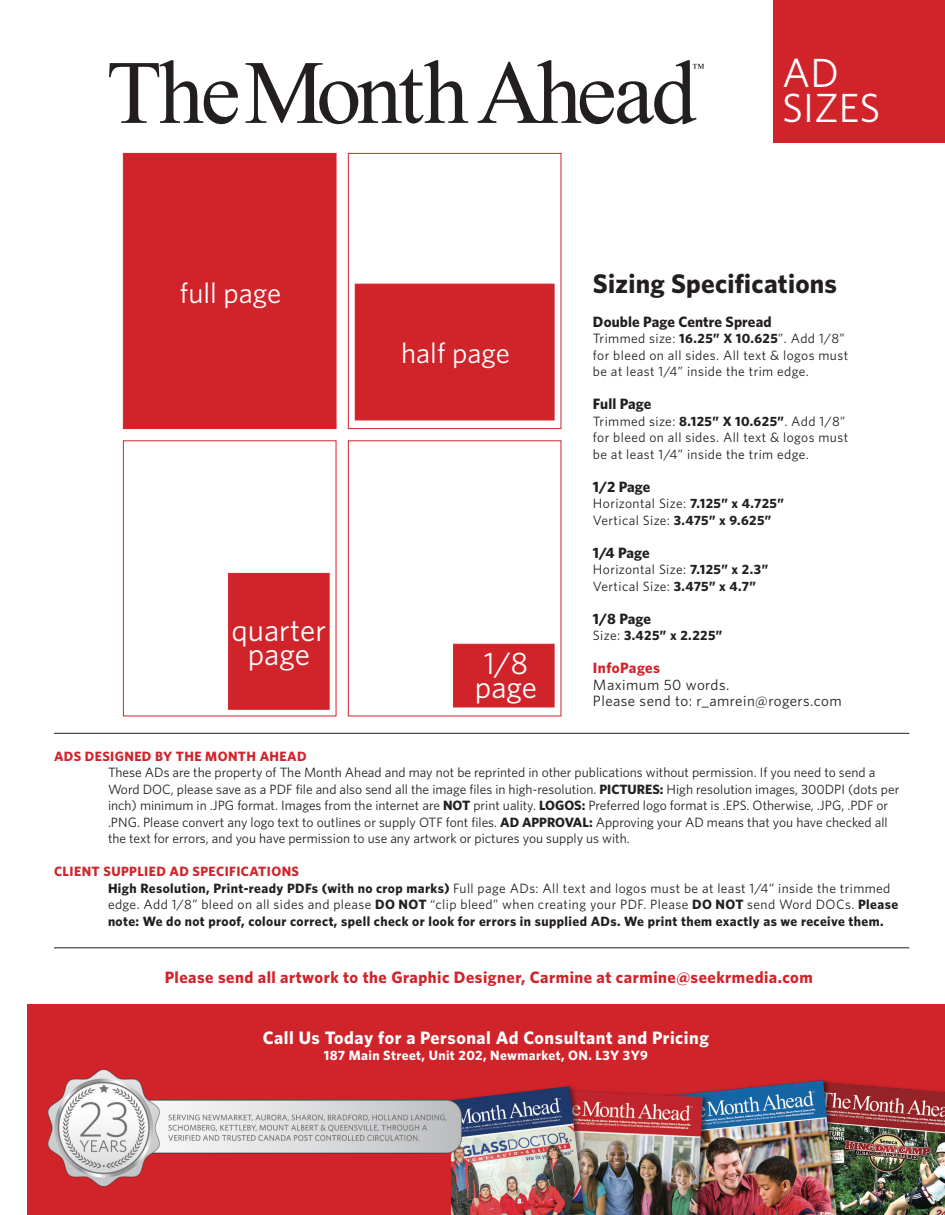
<style>
.page{position:relative;width:945px;height:1215px;background:#fff}
.page>*{position:absolute;margin:0;border:0;box-sizing:border-box;transform-origin:0 0}
.t1{font:40.8px/34.8px "Whitney";color:#fff}
.t2{font:31.05px/24.3px "Whitney";color:#fff;text-align:center}
.t3{font:28.8px "Whitney";color:#fff}
.t4{font:700 27px "Whitney";letter-spacing:.01em;color:#231f20}
.t5{font:700 18px "Whitney";letter-spacing:.03em;color:#fff}
.t6{font:700 16.5px "Whitney";letter-spacing:.03em;color:#d1232a}
.t7{font:15px/16.5px "Whitney";letter-spacing:.03em;color:#231f20}
.t8{font:700 15px "Whitney";letter-spacing:.01em;color:#231f20}
.t9{font:13.5px/16.5px "Whitney";color:#231f20}
.t10{font:700 13.5px/16.5px "Whitney";letter-spacing:.03em;color:#231f20}
.t11{font:13.5px/16.5px "Whitney";letter-spacing:.03em;color:#231f20}
.t12{font:700 13.5px "Whitney";letter-spacing:.03em;color:#d1232a}
.t13{font:700 13.5px "Whitney";letter-spacing:.03em;color:#fff}
.s1{font-weight:700}
.s2{font-weight:400}
.s3{font-weight:700;color:#d1232a}
</style>
<div class="page">
<div style="left:773px;top:0;width:172px;height:142px;background:#d1232a"></div>
<div style="left:27px;top:1005px;width:918px;height:210px;background:#d1232a"></div>
<svg style="left:109px;top:60px;width:129px;height:64px"></svg>
<svg style="left:246px;top:60px;width:222px;height:64px"></svg>
<svg style="left:478px;top:60px;width:226px;height:64px"></svg>
<div style="left:123px;top:153px;width:213px;height:276px;background:#d1232a"></div>
<div style="left:348px;top:153px;width:213px;height:276px;border:1px solid #d1232a"></div>
<div style="left:355px;top:284px;width:199px;height:136px;background:#d1232a;border:1px solid #d1232a"></div>
<div style="left:228px;top:573px;width:101px;height:137px;background:#d1232a;border:1px solid #d1232a"></div>
<div style="left:453px;top:644px;width:101px;height:63px;background:#d1232a;border:1px solid #d1232a"></div>
<hr style="left:54px;top:733px;width:855px;height:1px;background:#231f20">
<img style="left:451px;top:1079px;width:494px;height:136px">
<hr style="left:54px;top:948px;width:855px;height:1px;background:#231f20">
<img style="left:47px;top:1069px;width:441px;height:128px">
<p class="t3" style="left:180px;top:274px;width:103px">full page</p>
<p class="t2" style="left:231px;top:617px;width:96px">quarter page</p>
<p class="t1" style="left:782px;top:54px;width:100px">AD<br>SIZES</p>
<p class="t3" style="left:401px;top:334px;width:110px">half page</p>
<p class="t2" style="left:475px;top:650px;width:64px;text-align:left">1/8 page</p>
<p class="t4" style="left:593px;top:266px;width:246px">Sizing Specifications</p>
<p class="t8" style="left:593px;top:312px;width:180px">Double Page Centre Spread</p>
<p class="t11" style="left:593px;top:330px;width:257px">Trimmed size: <span class="s1">16.25” X 10.625</span>”. Add 1/8” for bleed on all sides. All text &amp; logos must be at least 1/4” inside the trim edge.</p>
<p class="t8" style="left:593px;top:394px;width:60px">Full Page</p>
<p class="t11" style="left:593px;top:413px;width:257px">Trimmed size: <span class="s1">8.125” X 10.625”</span>. Add 1/8” for bleed on all sides. All text &amp; logos must be at least 1/4” inside the trim edge.</p>
<p class="t8" style="left:593px;top:477px;width:59px">1/2 Page</p>
<p class="t11" style="left:593px;top:495px;width:193px">Horizontal Size: <span class="s1">7.125” x 4.725”<br></span>Vertical Size: <span class="s1">3.475” x 9.625”</span></p>
<p class="t8" style="left:593px;top:543px;width:58px">1/4 Page</p>
<p class="t11" style="left:593px;top:561px;width:177px">Horizontal Size: <span class="s1">7.125” x 2.3”<br></span>Vertical Size: <span class="s1">3.475” x 4.7”</span></p>
<p class="t8" style="left:593px;top:609px;width:60px">1/8 Page</p>
<p class="t10" style="left:593px;top:627px;width:131px"><span class="s2">Size:</span> 3.425” x 2.225”</p>
<p class="t7" style="left:593px;top:659px;width:250px"><span class="s3">InfoPages<br></span>Maximum 50 words.<br>Please send to: r_amrein@rogers.com</p>
<p class="t12" style="left:54px;top:747px;width:254px">ADS DESIGNED BY THE MONTH AHEAD</p>
<p class="t9" style="left:108px;top:764px;width:793px">These ADs are the property of The Month Ahead and may not be reprinted in other publications without permission. If you need to send a Word DOC, please save as a PDF file and also send all the image files in high-resolution. <span class="s1">PICTURES:</span> High resolution images, 300DPI (dots per inch) minimum in .JPG format. Images from the internet are <span class="s1">NOT</span> print uality. <span class="s1">LOGOS:</span> Preferred logo format is .EPS. Otherwise, .JPG, .PDF or .PNG. Please convert any logo text to outlines or supply OTF font files. <span class="s1">AD APPROVAL:</span> Approving your AD means that you have checked all the text for errors, and you have permission to use any artwork or pictures you supply us with.</p>
<p class="t12" style="left:54px;top:863px;width:247px">CLIENT SUPPLIED AD SPECIFICATIONS</p>
<p class="t10" style="left:108px;top:880px;width:792px">High Resolution, Print-ready PDFs (with no crop marks) <span class="s2">Full page ADs: All text and logos must be at least 1/4” inside the trimmed edge. Add 1/8” bleed on all sides and please</span> DO NOT <span class="s2">“clip bleed” when creating your PDF. Please</span> DO NOT <span class="s2">send Word DOCs.</span> Please note: We do not proof, colour correct, spell check or look for errors in supplied ADs. We print them exactly as we receive them.</p>
<p class="t6" style="left:165px;top:966px;width:650px">Please send all artwork to the Graphic Designer, Carmine at carmine@seekrmedia.com</p>
<p class="t5" style="left:263px;top:1025px;width:448px">Call Us Today for a Personal Ad Consultant and Pricing</p>
<p class="t13" style="left:324px;top:1046px;width:326px">187 Main Street, Unit 202, Newmarket, ON. L3Y 3Y9</p>
</div>
